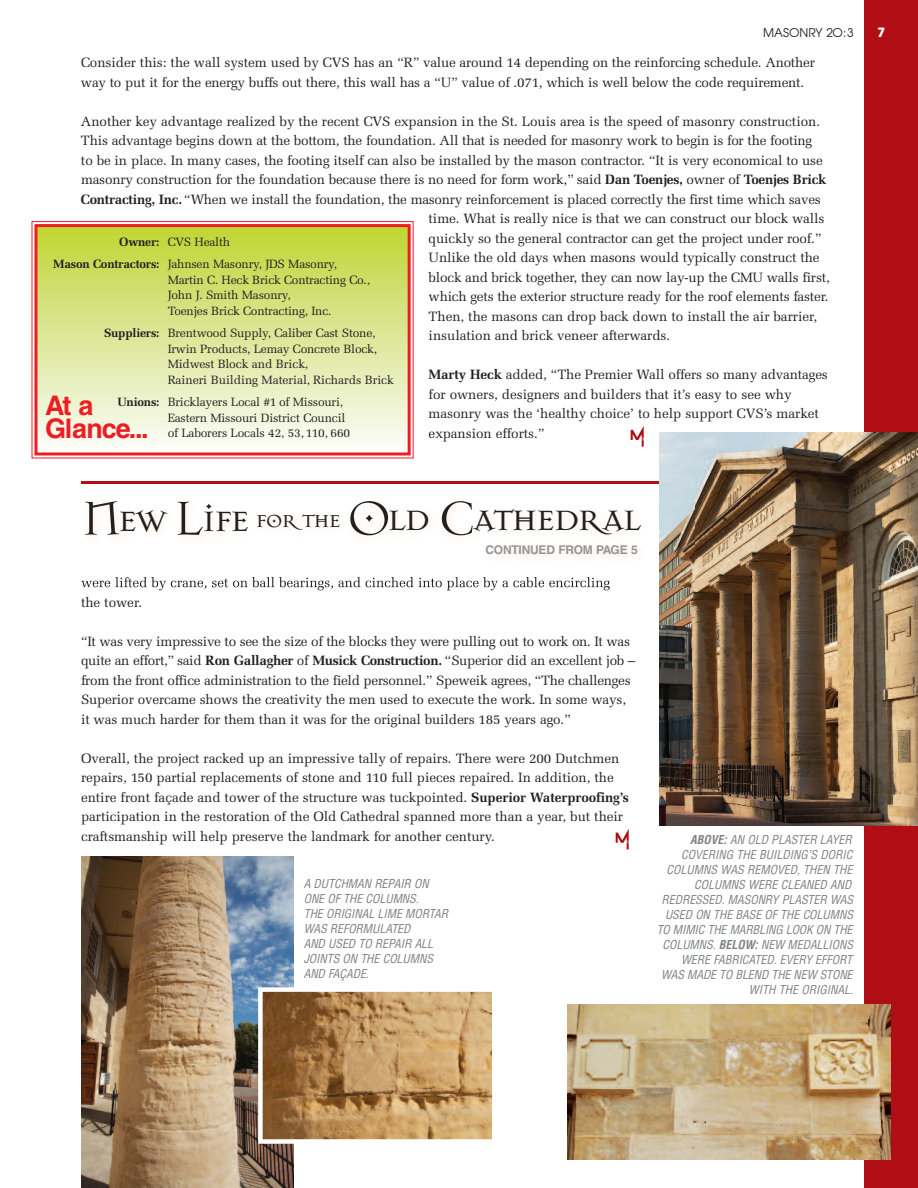
<style>
.page{position:relative;width:918px;height:1188px;background:#fff}
.page>*{position:absolute;margin:0;border:0;box-sizing:border-box;transform-origin:0 0}
.t1{font:43.5px "Ghost Rider";letter-spacing:-.055em;color:#231f20}
.t2{font:700 27px/22.5px "Helvetica";letter-spacing:-.04em;color:#ee1d23}
.t3{font:13.5px/19.5px "Melior";letter-spacing:-.01em;color:#231f20}
.t4{font:700 12.75px "Avant Garde";color:#fff}
.t5{font:italic condensed 12px/15px "Helvetica";letter-spacing:-.005em;color:#808285;text-align:right}
.t6{font:12px/15.8px "Melior";letter-spacing:-.015em;color:#231f20}
.t7{font:700 12px "Helvetica";letter-spacing:-.015em;color:#939598}
.t8{font:12px "Avant Garde";color:#231f20}
.s1{font-weight:700}
.s2{font-size:52.5px}
.s3{font-size:27px}
</style>
<div class="page">
<div style="left:864px;top:0;width:54px;height:1188px;background:#b00d15"></div>
<img style="left:615px;top:829px;width:14px;height:21px">
<img style="left:568px;top:1005px;width:323px;height:155px">
<img style="left:81px;top:857px;width:212px;height:331px">
<img style="left:263px;top:992px;width:229px;height:147px">
<div style="left:258px;top:987px;width:240px;height:157px;border:4px solid #fff"></div>
<img style="left:659px;top:433px;width:259px;height:392px">
<div style="left:38px;top:227px;width:370px;height:225px;background:linear-gradient(to bottom,#bfd435,#fbfcfc)"></div>
<div style="left:31px;top:221px;width:383px;height:237px;border:1px solid #ee1d23"></div>
<div style="left:34px;top:224px;width:377px;height:231px;border:3px solid #ee1d23"></div>
<img style="left:81px;top:475px;width:613px;height:112px">
<img style="left:81px;top:482px;width:578px;height:1px">
<img style="left:81px;top:577px;width:82px;height:10px">
<img style="left:630px;top:426px;width:14px;height:21px">
<p class="t8" style="left:763px;top:26px;width:92px">MASONRY 2O:3</p>
<p class="t4" style="left:878px;top:28px;width:9px">7</p>
<p class="t3" style="left:81px;top:53px;width:736px">Consider this: the wall system used by CVS has an “R” value around 14 depending on the reinforcing schedule. Another way to put it for the energy buffs out there, this wall has a “U” value of .071, which is well below the code requirement.</p>
<p class="t3" style="left:81px;top:111px;width:741px">Another key advantage realized by the recent CVS expansion in the St. Louis area is the speed of masonry construction.</p>
<p class="t3" style="left:81px;top:131px;width:733px">This advantage begins down at the bottom, the foundation. All that is needed for masonry work to begin is for the footing</p>
<p class="t3" style="left:81px;top:150px;width:743px">to be in place. In many cases, the footing itself can also be installed by the mason contractor. “It is very economical to use</p>
<p class="t3" style="left:81px;top:170px;width:747px">masonry construction for the foundation because there is no need for form work,” said <span class="s1">Dan Toenjes,</span> owner of <span class="s1">Toenjes Brick</span></p>
<p class="t3" style="left:81px;top:189px;width:741px"><span class="s1">Contracting, Inc.</span> “When we install the foundation, the masonry reinforcement is placed correctly the first time which saves</p>
<p class="t3" style="left:429px;top:209px;width:397px">time. What is really nice is that we can construct our block walls</p>
<p class="t3" style="left:429px;top:228px;width:394px">quickly so the general contractor can get the project under roof.”</p>
<p class="t3" style="left:429px;top:248px;width:392px">Unlike the old days when masons would typically construct the</p>
<p class="t3" style="left:429px;top:267px;width:403px">block and brick together, they can now lay-up the CMU walls first,</p>
<p class="t3" style="left:429px;top:287px;width:402px">which gets the exterior structure ready for the roof elements faster.</p>
<p class="t3" style="left:429px;top:306px;width:390px">Then, the masons can drop back down to install the air barrier,</p>
<p class="t3" style="left:429px;top:326px;width:243px">insulation and brick veneer afterwards.</p>
<p class="t3" style="left:429px;top:365px;width:401px"><span class="s1">Marty Heck</span> added, “The Premier Wall offers so many advantages for owners, designers and builders that it’s easy to see why masonry was the ‘healthy choice’ to help support CVS’s market expansion efforts.”</p>
<p class="t6" style="left:53px;top:231px;width:285px;line-height:21.8px;text-indent:66px"><span class="s1">Owner:</span> CVS Health<br><span class="s1">Mason Contractors:</span> Jahnsen Masonry, JDS Masonry,</p>
<p class="t6" style="left:168px;top:272px;width:204px">Martin C. Heck Brick Contracting Co.,<br>John J. Smith Masonry,<br>Toenjes Brick Contracting, Inc.</p>
<p class="t6" style="left:168px;top:325px;width:228px;text-indent:-64px"><span class="s1">Suppliers:</span> Brentwood Supply, Caliber Cast Stone, Irwin Products, Lemay Concrete Block, Midwest Block and Brick,<br>Raineri Building Material, Richards Brick</p>
<p class="t6" style="left:168px;top:394px;width:184px;text-indent:-50px"><span class="s1">Unions:</span> Bricklayers Local #1 of Missouri,<br>Eastern Missouri District Council of Laborers Locals 42, 53, 110, 660</p>
<h2 class="t2" style="left:45px;top:397px;width:105px">At a<br>Glance...</h2>
<h1 class="t1" style="left:81px;top:491px;width:562px"><span class="s2">N</span>ew <span class="s2">L</span>ife <span class="s3">for the</span> <span class="s2">O</span>ld <span class="s2">C</span>athedral</h1>
<p class="t7" style="left:485px;top:545px;width:154px">CONTINUED FROM PAGE 5</p>
<p class="t3" style="left:81px;top:592px;width:63px">the tower.</p>
<p class="t3" style="left:81px;top:631px;width:556px">“It was very impressive to see the size of the blocks they were pulling out to work on. It was quite an effort,” said <span class="s1">Ron Gallagher</span> of <span class="s1">Musick Construction.</span> “Superior did an excellent job – from the front office administration to the field personnel.” Speweik agrees, “The challenges Superior overcame shows the creativity the men used to execute the work. In some ways, it was much harder for them than it was for the original builders 185 years ago.”</p>
<p class="t3" style="left:81px;top:748px;width:549px">Overall, the project racked up an impressive tally of repairs. There were 200 Dutchmen repairs, 150 partial replacements of stone and 110 full pieces repaired. In addition, the entire front façade and tower of the structure was tuckpointed. <span class="s1">Superior Waterproofing’s </span>participation in the restoration of the Old Cathedral spanned more than a year, but their craftsmanship will help preserve the landmark for another century.</p>
<p class="t5" style="left:304px;top:877px;width:146px;text-align:left">A DUTCHMAN REPAIR ON<br>ONE OF THE COLUMNS.<br>THE ORIGINAL LIME MORTAR<br>WAS REFORMULATED<br>AND USED TO REPAIR ALL<br>JOINTS ON THE COLUMNS<br>AND FAÇADE.</p>
<p class="t5" style="left:657px;top:832px;width:198px"><span class="s1">ABOVE:</span> AN OLD PLASTER LAYER<br>COVERING THE BUILDING’S DORIC<br>COLUMNS WAS REMOVED, THEN THE<br>COLUMNS WERE CLEANED AND<br>REDRESSED. MASONRY PLASTER WAS<br>USED ON THE BASE OF THE COLUMNS<br>TO MIMIC THE MARBLING LOOK ON THE<br>COLUMNS. <span class="s1">BELOW:</span> NEW MEDALLIONS<br>WERE FABRICATED. EVERY EFFORT<br>WAS MADE TO BLEND THE NEW STONE<br>WITH THE ORIGINAL.</p>
</div>
